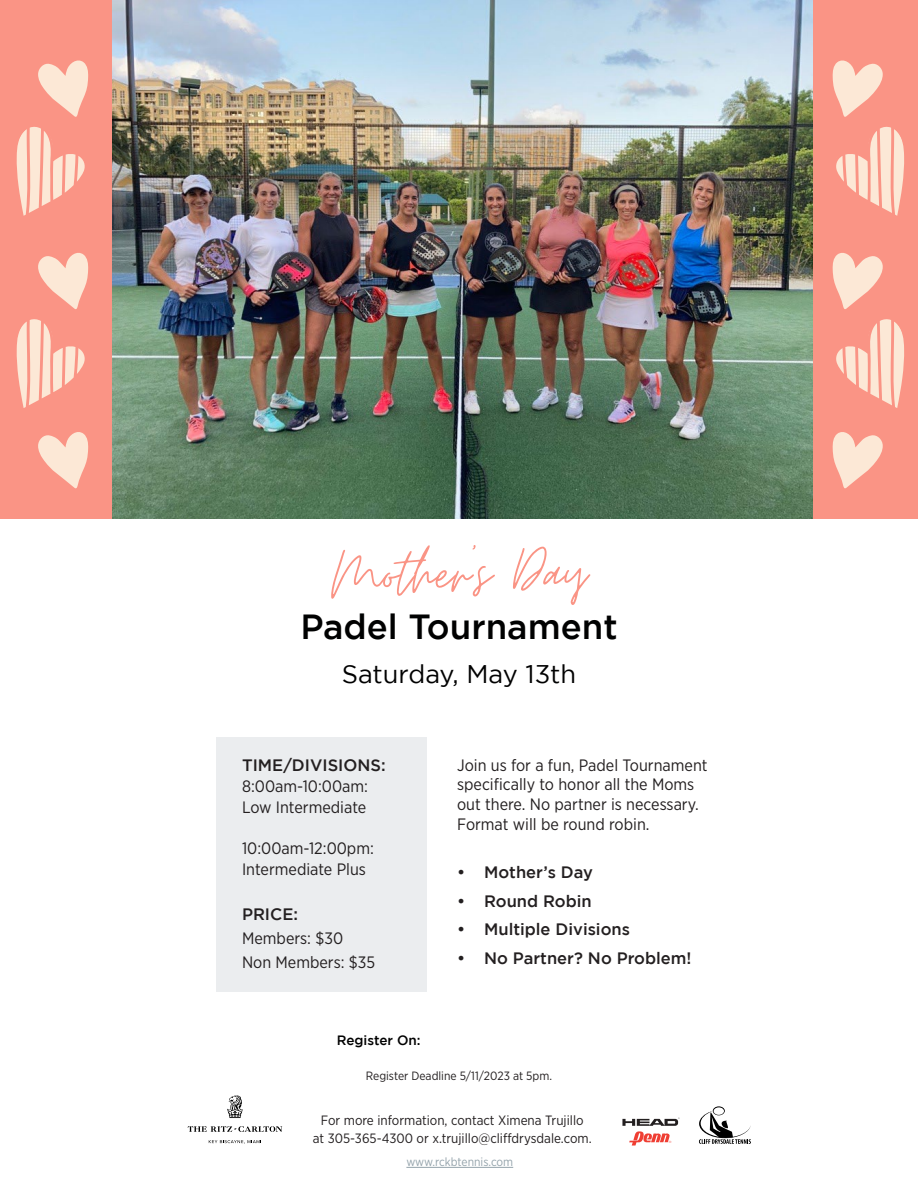
<style>
.page{position:relative;width:918px;height:1188px;background:#fff}
.page>*{position:absolute;margin:0;border:0;box-sizing:border-box;transform-origin:0 0}
.t1{font:72px "Moon Time";color:#fa9485}
.t2{font:500 34.8px "Gotham";color:#000101}
.t3{font:25.5px "Gotham";color:#000101}
.t4{font:16.5px/19.8px "Gotham Narrow";color:#231f20}
.t5{font:500 16.5px "Gotham";color:#231f20}
.t6{font:13.5px/18px "Gotham Narrow";color:#231f20;text-align:center}
.t7{font:500 13.5px "Gotham";color:#000101}
.t8{font:12px "Gotham Narrow";color:#231f20}
.t9{font:12px "Gotham Narrow";color:#94a3ab}
</style>
<div class="page">
<div style="left:217px;top:737px;width:210px;height:254px;background:#ebedef"></div>
<div style="left:0;top:0;width:918px;height:518px;background:#fa9485"></div>
<img style="left:112px;top:0;width:700px;height:518px">
<svg style="left:622px;top:1118px;width:58px;height:28px"></svg>
<svg style="left:699px;top:1106px;width:52px;height:38px"></svg>
<svg style="left:227px;top:1095px;width:16px;height:23px"></svg>
<svg style="left:188px;top:1126px;width:94px;height:6px"></svg>
<svg style="left:209px;top:1140px;width:52px;height:4px"></svg>
<hr style="left:406px;top:1167px;width:107px;height:1px;background:#94a3ab">
<svg style="left:833px;top:253px;width:72px;height:155px"></svg>
<svg style="left:833px;top:60px;width:72px;height:156px"></svg>
<svg style="left:833px;top:432px;width:50px;height:57px"></svg>
<svg style="left:16px;top:253px;width:72px;height:155px"></svg>
<svg style="left:16px;top:60px;width:72px;height:156px"></svg>
<svg style="left:38px;top:432px;width:50px;height:57px"></svg>
<h1 class="t1" style="left:331px;top:540px;width:257px">Mother’s Day</h1>
<h2 class="t2" style="left:300px;top:607px;width:319px">Padel Tournament</h2>
<h3 class="t3" style="left:342px;top:660px;width:236px">Saturday, May 13th</h3>
<p class="t5" style="left:242px;top:755px;width:145px">TIME/DIVISIONS:</p>
<p class="t4" style="left:242px;top:775px;width:127px;line-height:20.9px">8:00am-10:00am:<br>Low Intermediate</p>
<p class="t4" style="left:242px;top:838px;width:133px;line-height:20.9px">10:00am-12:00pm:<br>Intermediate Plus</p>
<p class="t5" style="left:242px;top:904px;width:58px">PRICE:</p>
<p class="t4" style="left:242px;top:925px;width:135px;line-height:24px">Members: $30<br>Non Members: $35</p>
<p class="t4" style="left:457px;top:755px;width:252px">Join us for a fun, Padel Tournament specifically to honor all the Moms out there. No partner is necessary.<br>Format will be round robin.</p>
<p class="t5" style="left:457px;top:863px;width:137px">• Mother’s Day</p>
<p class="t5" style="left:457px;top:892px;width:136px">• Round Robin</p>
<p class="t5" style="left:457px;top:920px;width:174px">• Multiple Divisions</p>
<p class="t5" style="left:457px;top:949px;width:236px">• No Partner? No Problem!</p>
<p class="t7" style="left:337px;top:1033px;width:86px">Register On:</p>
<p class="t8" style="left:366px;top:1068px;width:188px">Register Deadline 5/11/2023 at 5pm.</p>
<p class="t6" style="left:313px;top:1111px;width:280px">For more information, contact Ximena Trujillo<br>at 305-365-4300 or x.trujillo@cliffdrysdale.com.</p>
<p class="t9" style="left:406px;top:1154px;width:108px">www.rckbtennis.com</p>
</div>
